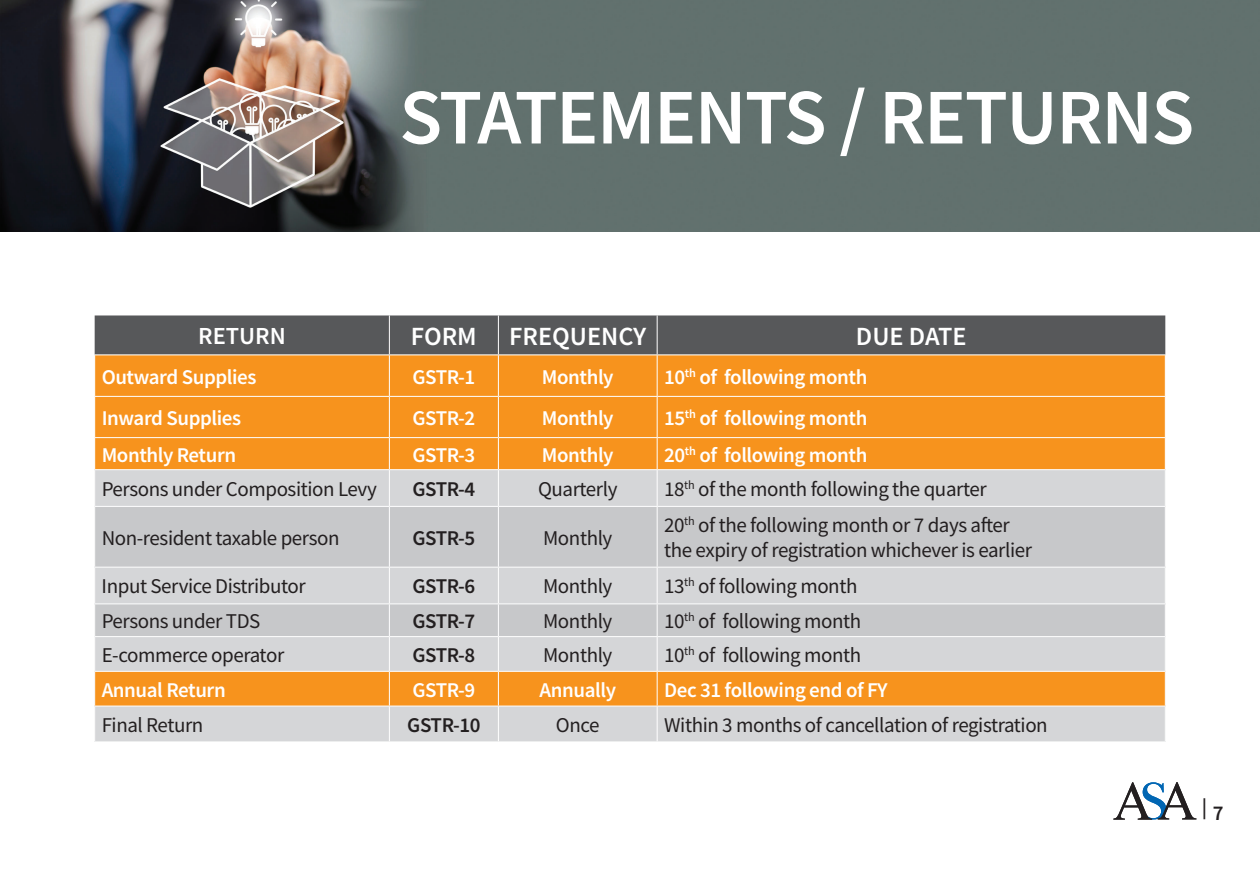
<style>
.page{position:relative;width:1260px;height:882px;background:#fff}
.page>*{position:absolute;margin:0;border:0;box-sizing:border-box;transform-origin:0 0}
.t1{font:600 78.75px "Source Sans Pro";letter-spacing:-.02em;color:#fff}
.t2{font:600 26.25px "Source Sans Pro";color:#fff}
.t3{font:600 24.5px "Source Sans Pro";color:#fff}
.t4{font:21px/25.2px "Source Sans Pro";letter-spacing:-.02em;color:#231f20}
.t5{font:600 21px "Source Sans Pro";letter-spacing:-.02em;color:#fff}
.t6{font:600 21px "Source Sans Pro";letter-spacing:-.02em;color:#231f20}
</style>
<div class="page">
<div style="left:94px;top:469px;width:1072px;height:273px;background:#d5d6d8"></div>
<div style="left:95px;top:315px;width:1070px;height:39px;background:#57585a"></div>
<div style="left:95px;top:355px;width:1070px;height:114px;background:#f7931d"></div>
<div style="left:96px;top:507px;width:1068px;height:60px;background:#c7c8ca"></div>
<div style="left:96px;top:604px;width:1068px;height:32px;background:#c7c8ca"></div>
<div style="left:95px;top:672px;width:1070px;height:34px;background:#f7931d"></div>
<hr style="left:389px;top:315px;width:1px;height:39px;background:#fff">
<hr style="left:498px;top:315px;width:1px;height:39px;background:#fff">
<hr style="left:657px;top:315px;width:1px;height:39px;background:#fff">
<hr style="left:389px;top:355px;width:1px;height:41px;background:#fff">
<hr style="left:498px;top:355px;width:1px;height:41px;background:#fff">
<hr style="left:657px;top:355px;width:1px;height:41px;background:#fff">
<hr style="left:94px;top:396px;width:295px;height:1px;background:#fff">
<hr style="left:389px;top:396px;width:109px;height:1px;background:#fff">
<hr style="left:389px;top:397px;width:1px;height:40px;background:#fff">
<hr style="left:498px;top:396px;width:159px;height:1px;background:#fff">
<hr style="left:498px;top:397px;width:1px;height:40px;background:#fff">
<hr style="left:657px;top:396px;width:509px;height:1px;background:#fff">
<hr style="left:657px;top:397px;width:1px;height:40px;background:#fff">
<hr style="left:94px;top:437px;width:295px;height:1px;background:#fff">
<hr style="left:389px;top:437px;width:109px;height:1px;background:#fff">
<hr style="left:389px;top:438px;width:1px;height:31px;background:#fff">
<hr style="left:498px;top:437px;width:159px;height:1px;background:#fff">
<hr style="left:498px;top:438px;width:1px;height:31px;background:#fff">
<hr style="left:657px;top:437px;width:509px;height:1px;background:#fff">
<hr style="left:657px;top:438px;width:1px;height:31px;background:#fff">
<hr style="left:94px;top:469px;width:295px;height:1px;background:#fff">
<hr style="left:94px;top:470px;width:1px;height:36px;background:#fff">
<hr style="left:389px;top:469px;width:109px;height:1px;background:#fff">
<hr style="left:389px;top:470px;width:1px;height:36px;background:#fff">
<hr style="left:498px;top:469px;width:159px;height:1px;background:#fff">
<hr style="left:498px;top:470px;width:1px;height:36px;background:#fff">
<hr style="left:657px;top:469px;width:509px;height:1px;background:#fff">
<hr style="left:657px;top:470px;width:1px;height:36px;background:#fff">
<hr style="left:1165px;top:470px;width:1px;height:36px;background:#fff">
<hr style="left:94px;top:506px;width:295px;height:1px;background:#fff">
<hr style="left:94px;top:507px;width:1px;height:60px;background:#fff">
<hr style="left:389px;top:506px;width:109px;height:1px;background:#fff">
<hr style="left:389px;top:507px;width:1px;height:60px;background:#fff">
<hr style="left:498px;top:506px;width:159px;height:1px;background:#fff">
<hr style="left:498px;top:507px;width:1px;height:60px;background:#fff">
<hr style="left:657px;top:506px;width:509px;height:1px;background:#fff">
<hr style="left:657px;top:507px;width:1px;height:60px;background:#fff">
<hr style="left:1165px;top:507px;width:1px;height:60px;background:#fff">
<hr style="left:94px;top:567px;width:295px;height:1px;background:#fff">
<hr style="left:94px;top:568px;width:1px;height:35px;background:#fff">
<hr style="left:389px;top:567px;width:109px;height:1px;background:#fff">
<hr style="left:389px;top:568px;width:1px;height:35px;background:#fff">
<hr style="left:498px;top:567px;width:159px;height:1px;background:#fff">
<hr style="left:498px;top:568px;width:1px;height:35px;background:#fff">
<hr style="left:657px;top:567px;width:509px;height:1px;background:#fff">
<hr style="left:657px;top:568px;width:1px;height:35px;background:#fff">
<hr style="left:1165px;top:568px;width:1px;height:35px;background:#fff">
<hr style="left:94px;top:603px;width:295px;height:1px;background:#fff">
<hr style="left:94px;top:604px;width:1px;height:32px;background:#fff">
<hr style="left:389px;top:603px;width:109px;height:1px;background:#fff">
<hr style="left:389px;top:604px;width:1px;height:32px;background:#fff">
<hr style="left:498px;top:603px;width:159px;height:1px;background:#fff">
<hr style="left:498px;top:604px;width:1px;height:32px;background:#fff">
<hr style="left:657px;top:603px;width:509px;height:1px;background:#fff">
<hr style="left:657px;top:604px;width:1px;height:32px;background:#fff">
<hr style="left:1165px;top:604px;width:1px;height:32px;background:#fff">
<hr style="left:94px;top:636px;width:295px;height:1px;background:#fff">
<hr style="left:94px;top:637px;width:1px;height:34px;background:#fff">
<hr style="left:389px;top:636px;width:109px;height:1px;background:#fff">
<hr style="left:389px;top:637px;width:1px;height:34px;background:#fff">
<hr style="left:498px;top:636px;width:159px;height:1px;background:#fff">
<hr style="left:498px;top:637px;width:1px;height:34px;background:#fff">
<hr style="left:657px;top:636px;width:509px;height:1px;background:#fff">
<hr style="left:657px;top:637px;width:1px;height:34px;background:#fff">
<hr style="left:1165px;top:637px;width:1px;height:34px;background:#fff">
<hr style="left:94px;top:671px;width:295px;height:1px;background:#fff">
<hr style="left:94px;top:672px;width:1px;height:34px;background:#fff">
<hr style="left:389px;top:671px;width:109px;height:1px;background:#fff">
<hr style="left:389px;top:672px;width:1px;height:34px;background:#fff">
<hr style="left:498px;top:671px;width:159px;height:1px;background:#fff">
<hr style="left:498px;top:672px;width:1px;height:34px;background:#fff">
<hr style="left:657px;top:671px;width:509px;height:1px;background:#fff">
<hr style="left:657px;top:672px;width:1px;height:34px;background:#fff">
<hr style="left:1165px;top:672px;width:1px;height:34px;background:#fff">
<hr style="left:94px;top:706px;width:295px;height:1px;background:#fff">
<hr style="left:94px;top:706px;width:1px;height:35px;background:#fff">
<hr style="left:94px;top:741px;width:295px;height:1px;background:#fff">
<hr style="left:389px;top:706px;width:109px;height:1px;background:#fff">
<hr style="left:389px;top:706px;width:1px;height:35px;background:#fff">
<hr style="left:389px;top:741px;width:109px;height:1px;background:#fff">
<hr style="left:498px;top:706px;width:159px;height:1px;background:#fff">
<hr style="left:498px;top:706px;width:1px;height:35px;background:#fff">
<hr style="left:498px;top:741px;width:159px;height:1px;background:#fff">
<hr style="left:657px;top:706px;width:509px;height:1px;background:#fff">
<hr style="left:657px;top:706px;width:1px;height:35px;background:#fff">
<hr style="left:1165px;top:706px;width:1px;height:35px;background:#fff">
<hr style="left:657px;top:741px;width:509px;height:1px;background:#fff">
<img style="left:0;top:0;width:1260px;height:232px">
<svg style="left:1113px;top:782px;width:83px;height:38px"></svg>
<h1 class="t1" style="left:399px;top:66px;width:796px">STATEMENTS / RETURNS</h1>
<p class="t3" style="left:198px;top:320px;width:89px">RETURN</p>
<p class="t2" style="left:411px;top:319px;width:237px">FORM FREQUENCY</p>
<p class="t2" style="left:856px;top:319px;width:112px">DUE DATE</p>
<p class="t5" style="left:102px;top:363px;width:156px">Outward Supplies</p>
<p class="t5" style="left:412px;top:363px;width:64px">GSTR-1</p>
<p class="t5" style="left:542px;top:363px;width:73px">Monthly</p>
<p class="t5" style="left:664px;top:363px;width:205px">10<sup>th</sup> of following month</p>
<p class="t5" style="left:102px;top:404px;width:141px">Inward Supplies</p>
<p class="t5" style="left:412px;top:404px;width:64px">GSTR-2</p>
<p class="t5" style="left:542px;top:404px;width:73px">Monthly</p>
<p class="t5" style="left:664px;top:404px;width:205px">15<sup>th</sup> of following month</p>
<p class="t5" style="left:102px;top:441px;width:136px">Monthly Return</p>
<p class="t5" style="left:412px;top:441px;width:64px">GSTR-3</p>
<p class="t5" style="left:542px;top:441px;width:73px">Monthly</p>
<p class="t5" style="left:664px;top:441px;width:205px">20<sup>th</sup> of following month</p>
<p class="t4" style="left:102px;top:476px;width:277px">Persons under Composition Levy</p>
<p class="t6" style="left:412px;top:475px;width:64px">GSTR-4</p>
<p class="t4" style="left:538px;top:476px;width:81px">Quarterly</p>
<p class="t4" style="left:664px;top:476px;width:324px">18<sup>th</sup> of the month following the quarter</p>
<p class="t4" style="left:102px;top:525px;width:239px">Non-resident taxable person</p>
<p class="t6" style="left:412px;top:524px;width:64px">GSTR-5</p>
<p class="t4" style="left:543px;top:525px;width:71px">Monthly</p>
<p class="t4" style="left:664px;top:512px;width:369px">20<sup>th</sup> of the following month or 7 days after the expiry of registration whichever is earlier</p>
<p class="t4" style="left:102px;top:574px;width:205px">Input Service Distributor</p>
<p class="t6" style="left:412px;top:573px;width:64px">GSTR-6</p>
<p class="t4" style="left:543px;top:574px;width:71px">Monthly</p>
<p class="t4" style="left:664px;top:574px;width:195px">13<sup>th</sup> of following month</p>
<p class="t4" style="left:102px;top:608px;width:160px">Persons under TDS</p>
<p class="t6" style="left:412px;top:607px;width:64px">GSTR-7</p>
<p class="t4" style="left:543px;top:608px;width:71px">Monthly</p>
<p class="t4" style="left:664px;top:608px;width:199px">10<sup>th</sup> of following month</p>
<p class="t4" style="left:102px;top:642px;width:184px">E-commerce operator</p>
<p class="t6" style="left:412px;top:641px;width:64px">GSTR-8</p>
<p class="t4" style="left:543px;top:642px;width:71px">Monthly</p>
<p class="t4" style="left:664px;top:642px;width:199px">10<sup>th</sup> of following month</p>
<p class="t5" style="left:102px;top:676px;width:126px">Annual Return</p>
<p class="t5" style="left:412px;top:676px;width:64px">GSTR-9</p>
<p class="t5" style="left:540px;top:676px;width:78px">Annually</p>
<p class="t5" style="left:664px;top:676px;width:225px">Dec 31 following end of FY</p>
<p class="t4" style="left:102px;top:712px;width:103px">Final Return</p>
<p class="t6" style="left:407px;top:711px;width:75px">GSTR-10</p>
<p class="t4" style="left:556px;top:712px;width:45px">Once</p>
<p class="t4" style="left:664px;top:712px;width:385px">Within 3 months of cancellation of registration</p>
<p class="t6" style="left:1202px;top:796px;width:23px">| 7</p>
</div>
